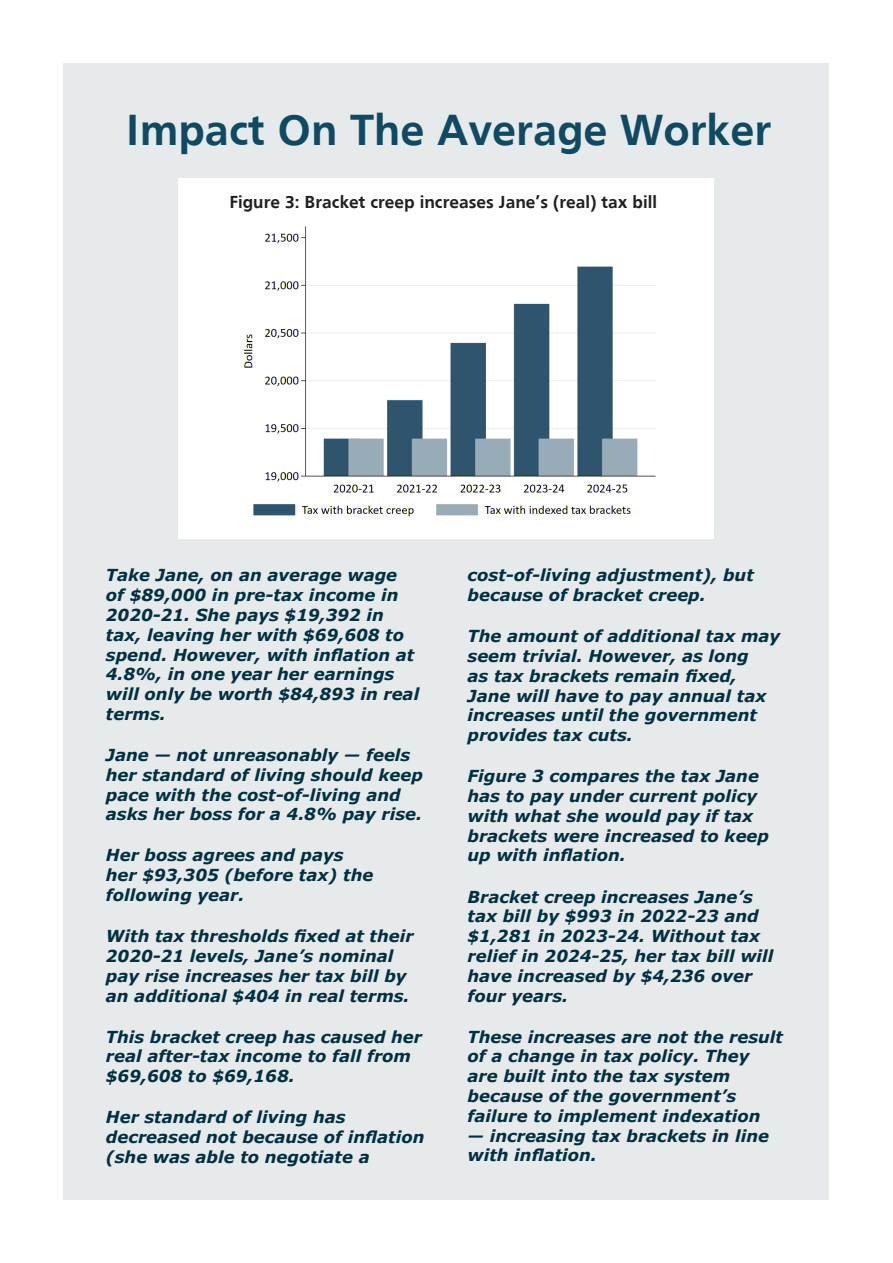
<style>
.page{position:relative;width:893px;height:1263px;background:#fff}
.page>*{position:absolute;margin:0;border:0;box-sizing:border-box;transform-origin:0 0}
.Heading01{font:700 45px "Frugal Sans";color:#0e4b62}
.Subhead{font:700 18px "Frugal Sans";color:#231f20}
.Subhead-2{font:italic 700 16.5px/19.8px "Verdana";color:#003041}
</style>
<div class="page">
<div style="left:63px;top:64px;width:766px;height:475px;background:#e7eaeb"></div>
<div style="left:179px;top:179px;width:535px;height:360px;background:#fff"></div>
<div style="left:63px;top:539px;width:766px;height:660px;background:#e7eaeb"></div>
<img style="left:243px;top:226px;width:413px;height:291px">
<p class="Heading01" style="left:126px;top:104px;width:647px">Impact On The Average Worker</p>
<p class="Subhead" style="left:229px;top:192px;width:429px">Figure 3: Bracket creep increases Jane’s (real) tax bill</p>
<p class="Subhead-2" style="left:106px;top:565px;width:315px">Take Jane, on an average wage of $89,000 in pre-tax income in<br>2020-21. She pays $19,392 in tax, leaving her with $69,608 to spend. However, with inflation at<br>4.8%, in one year her earnings will only be worth $84,893 in real terms.</p>
<p class="Subhead-2" style="left:106px;top:745px;width:318px">Jane — not unreasonably — feels her standard of living should keep pace with the cost-of-living and asks her boss for a 4.8% pay rise.</p>
<p class="Subhead-2" style="left:106px;top:846px;width:269px">Her boss agrees and pays her $93,305 (before tax) the following year.</p>
<p class="Subhead-2" style="left:106px;top:926px;width:309px">With tax thresholds fixed at their 2020-21 levels, Jane’s nominal pay rise increases her tax bill by an additional $404 in real terms.</p>
<p class="Subhead-2" style="left:106px;top:1027px;width:318px">This bracket creep has caused her real after-tax income to fall from $69,608 to $69,168.</p>
<p class="Subhead-2" style="left:106px;top:1107px;width:320px">Her standard of living has decreased not because of inflation (she was able to negotiate a</p>
<p class="Subhead-2" style="left:468px;top:565px;width:288px">cost-of-living adjustment), but because of bracket creep.</p>
<p class="Subhead-2" style="left:468px;top:626px;width:314px">The amount of additional tax may seem trivial. However, as long<br>as tax brackets remain fixed,<br>Jane will have to pay annual tax increases until the government provides tax cuts.</p>
<p class="Subhead-2" style="left:468px;top:766px;width:303px">Figure 3 compares the tax Jane has to pay under current policy with what she would pay if tax brackets were increased to keep up with inflation.</p>
<p class="Subhead-2" style="left:468px;top:887px;width:307px">Bracket creep increases Jane’s tax bill by $993 in 2022-23 and $1,281 in 2023-24. Without tax relief in 2024-25, her tax bill will have increased by $4,236 over four years.</p>
<p class="Subhead-2" style="left:468px;top:1027px;width:317px">These increases are not the result of a change in tax policy. They are built into the tax system because of the government’s failure to implement indexation</p>
<p class="Subhead-2" style="left:468px;top:1126px;width:303px">— increasing tax brackets in line with inflation.</p>
</div>
